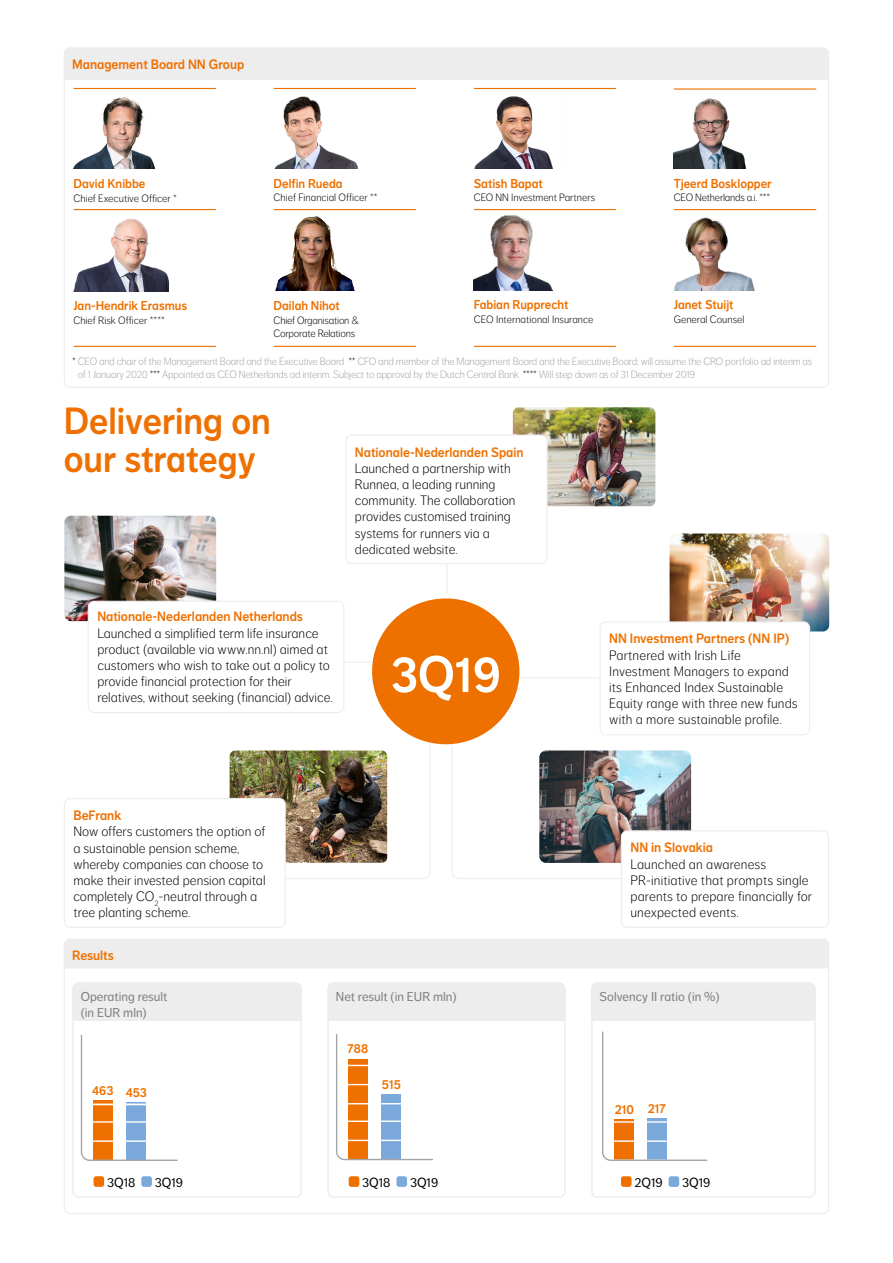
<style>
.page{position:relative;width:893px;height:1263px;background:#fff}
.page>*{position:absolute;margin:0;border:0;box-sizing:border-box;transform-origin:0 0}
.t1{font:51px "NN Dagny Display";color:#fff}
.t2{font:37.5px/37.5px "NN Dagny Display";color:#ee7100}
.t3{font:300 13.5px/16.2px "NN Dagny Text";color:#000}
.t4{font:13.5px "NN Dagny Display";color:#ee7100}
.t5{font:13.2px "NN Dagny Text";color:#000}
.t6{font:13.2px "NN Dagny Display";color:#ee7100}
.t7{font:12.75px "NN Dagny Display";color:#ee7100}
.t8{font:12.75px "NN Dagny Text";color:#7f7f7f}
.t9{font:300 10.5px/12.6px "NN Dagny Text";letter-spacing:-.025em;color:#a6a5a5}
.t10{font:300 10.5px "NN Dagny Text";color:#000}
.t11{font:300 10.5px/13.5px "NN Dagny Text";letter-spacing:-.02em;color:#000}
.s1{color:#000}
</style>
<div class="page">
<img style="left:622px;top:750px;width:69px;height:82px">
<img style="left:64px;top:516px;width:152px;height:105px">
<img style="left:670px;top:533px;width:159px;height:98px">
<img style="left:230px;top:750px;width:45px;height:48px">
<img style="left:513px;top:407px;width:142px;height:99px">
<hr style="left:446px;top:532px;width:2px;height:63px;background:#eeedee">
<svg style="left:344px;top:661px;width:34px;height:39px"></svg>
<svg style="left:517px;top:653px;width:83px;height:26px"></svg>
<svg style="left:451px;top:732px;width:171px;height:147px"></svg>
<img style="left:275px;top:712px;width:156px;height:167px">
<div style="left:591px;top:982px;width:225px;height:216px;border:2px solid #eeedee;border-radius:6px"></div>
<div style="left:591px;top:982px;width:225px;height:40px;background:#eeedee"></div>
<div style="left:72px;top:982px;width:230px;height:216px;border:2px solid #eeedee;border-radius:6px"></div>
<div style="left:72px;top:982px;width:230px;height:40px;background:#eeedee"></div>
<div style="left:327px;top:982px;width:239px;height:216px;border:2px solid #eeedee;border-radius:6px"></div>
<div style="left:327px;top:982px;width:239px;height:40px;background:#eeedee"></div>
<div style="left:66px;top:47px;width:761px;height:33px;background:#eeedee"></div>
<div style="left:64px;top:939px;width:765px;height:30px;background:#eeedee"></div>
<div style="left:94px;top:1176px;width:10px;height:11px;background:#ee7100;border-radius:3px"></div>
<div style="left:141px;top:1176px;width:11px;height:11px;background:#7ca9db;border-radius:3px"></div>
<div style="left:349px;top:1176px;width:10px;height:11px;background:#ee7100;border-radius:3px"></div>
<div style="left:396px;top:1176px;width:11px;height:11px;background:#7ca9db;border-radius:3px"></div>
<div style="left:621px;top:1176px;width:11px;height:11px;background:#ee7100;border-radius:3px"></div>
<div style="left:669px;top:1176px;width:10px;height:11px;background:#7ca9db;border-radius:3px"></div>
<svg style="left:80px;top:1034px;width:98px;height:127px"></svg>
<svg style="left:336px;top:1034px;width:97px;height:127px"></svg>
<hr style="left:84px;top:1140px;width:64px;height:2px;background:#fff">
<hr style="left:339px;top:1140px;width:64px;height:1px;background:#fff">
<hr style="left:84px;top:1121px;width:64px;height:2px;background:#fff">
<hr style="left:84px;top:1084px;width:64px;height:2px;background:#fff">
<hr style="left:84px;top:1065px;width:64px;height:2px;background:#fff">
<hr style="left:339px;top:1120px;width:64px;height:2px;background:#fff">
<hr style="left:84px;top:1104px;width:64px;height:1px;background:#fff">
<hr style="left:339px;top:1103px;width:64px;height:1px;background:#fff">
<hr style="left:339px;top:1084px;width:64px;height:1px;background:#fff">
<hr style="left:339px;top:1065px;width:64px;height:1px;background:#fff">
<hr style="left:339px;top:1045px;width:64px;height:2px;background:#fff">
<div style="left:372px;top:598px;width:147px;height:146px;background:#ee7100;border-radius:50%"></div>
<svg style="left:602px;top:1031px;width:106px;height:130px"></svg>
<hr style="left:74px;top:88px;width:141px;height:1px;background:#ee7100">
<hr style="left:74px;top:209px;width:141px;height:1px;background:#ee7100">
<hr style="left:74px;top:346px;width:141px;height:1px;background:#ee7100">
<img style="left:73px;top:218px;width:95px;height:74px">
<img style="left:73px;top:97px;width:83px;height:72px">
<img style="left:275px;top:89px;width:83px;height:79px">
<hr style="left:274px;top:209px;width:142px;height:1px;background:#ee7100">
<hr style="left:274px;top:346px;width:142px;height:1px;background:#ee7100">
<hr style="left:274px;top:88px;width:142px;height:1px;background:#ee7100">
<img style="left:275px;top:210px;width:85px;height:80px">
<hr style="left:474px;top:209px;width:142px;height:1px;background:#ee7100">
<hr style="left:474px;top:346px;width:142px;height:1px;background:#ee7100">
<hr style="left:474px;top:88px;width:142px;height:1px;background:#ee7100">
<img style="left:474px;top:215px;width:78px;height:75px">
<img style="left:474px;top:89px;width:90px;height:79px">
<hr style="left:674px;top:209px;width:142px;height:1px;background:#ee7100">
<hr style="left:674px;top:346px;width:142px;height:1px;background:#ee7100">
<hr style="left:674px;top:88px;width:142px;height:2px;background:#ee7100">
<img style="left:674px;top:217px;width:81px;height:73px">
<img style="left:674px;top:98px;width:72px;height:70px">
<div style="left:88px;top:601px;width:256px;height:111px;background:#fff;border-radius:6px"></div>
<div style="left:88px;top:601px;width:256px;height:112px;border:1px solid #eeedee;border-radius:6px"></div>
<div style="left:64px;top:798px;width:221px;height:129px;background:#fff;border-radius:6px"></div>
<div style="left:64px;top:798px;width:222px;height:130px;border:1px solid #eeedee;border-radius:6px"></div>
<div style="left:346px;top:435px;width:201px;height:129px;background:#fff;border-radius:6px"></div>
<div style="left:345px;top:434px;width:203px;height:130px;border:1px solid #eeedee;border-radius:6px"></div>
<div style="left:621px;top:830px;width:208px;height:98px;border:1px solid #eeedee;border-radius:6px"></div>
<div style="left:600px;top:622px;width:209px;height:113px;background:#fff;border-radius:6px"></div>
<div style="left:600px;top:621px;width:210px;height:114px;border:1px solid #eeedee;border-radius:6px"></div>
<p class="t4" style="left:72px;top:57px;width:173px">Management Board NN Group</p>
<p class="t7" style="left:73px;top:176px;width:73px">David Knibbe</p>
<p class="t10" style="left:73px;top:192px;width:105px">Chief Executive Officer *</p>
<p class="t7" style="left:73px;top:298px;width:115px">Jan-Hendrik Erasmus</p>
<p class="t10" style="left:73px;top:314px;width:93px">Chief Risk Officer ****</p>
<p class="t7" style="left:274px;top:176px;width:71px">Delfin Rueda</p>
<p class="t10" style="left:274px;top:191px;width:106px">Chief Financial Officer **</p>
<p class="t7" style="left:274px;top:298px;width:68px">Dailah Nihot</p>
<p class="t11" style="left:274px;top:313px;width:87px">Chief Organisation &amp;<br>Corporate Relations</p>
<p class="t7" style="left:474px;top:176px;width:71px">Satish Bapat</p>
<p class="t10" style="left:474px;top:191px;width:123px">CEO NN Investment Partners</p>
<p class="t7" style="left:474px;top:297px;width:96px">Fabian Rupprecht</p>
<p class="t10" style="left:474px;top:313px;width:121px">CEO International Insurance</p>
<p class="t7" style="left:674px;top:176px;width:99px">Tjeerd Bosklopper</p>
<p class="t11" style="left:674px;top:191px;width:98px">CEO Netherlands a.i. ***</p>
<p class="t7" style="left:674px;top:297px;width:61px">Janet Stuijt</p>
<p class="t10" style="left:674px;top:313px;width:72px">General Counsel</p>
<p class="t9" style="left:78px;top:355px;width:736px;text-indent:-6px"><span class="s1">*</span> CEO and chair of the Management Board and the Executive Board <span class="s1">**</span> CFO and member of the Management Board and the Executive Board; will assume the CRO portfolio ad interim as of 1 January 2020 <span class="s1">***</span> Appointed as CEO Netherlands ad interim. Subject to approval by the Dutch Central Bank. <span class="s1">****</span> Will step down as of 31 December 2019</p>
<h2 class="t2" style="left:64px;top:403px;width:209px">Delivering on our strategy</h2>
<p class="t4" style="left:97px;top:609px;width:207px">Nationale-Nederlanden Netherlands</p>
<p class="t3" style="left:97px;top:625px;width:237px">Launched a simplified term life insurance product (available via www.nn.nl) aimed at customers who wish to take out a policy to provide financial protection for their relatives, without seeking (financial) advice.</p>
<p class="t4" style="left:355px;top:444px;width:170px">Nationale-Nederlanden Spain</p>
<p class="t3" style="left:355px;top:460px;width:162px">Launched a partnership with<br>Runnea, a leading running community. The collaboration provides customised training systems for runners via a dedicated website.</p>
<h1 class="t1" style="left:390px;top:644px;width:112px">3Q19</h1>
<p class="t4" style="left:73px;top:807px;width:49px">BeFrank</p>
<p class="t3" style="left:73px;top:824px;width:194px">Now offers customers the option of a sustainable pension scheme, whereby companies can choose to make their invested pension capital completely CO<sub>2</sub>-neutral through a tree planting scheme.</p>
<p class="t4" style="left:72px;top:948px;width:43px">Results</p>
<p class="t4" style="left:609px;top:631px;width:182px">NN Investment Partners (NN IP)</p>
<p class="t3" style="left:609px;top:647px;width:190px">Partnered with Irish Life<br>Investment Managers to expand its Enhanced Index Sustainable<br>Equity range with three new funds with a more sustainable profile.</p>
<p class="t4" style="left:630px;top:840px;width:84px">NN in Slovakia</p>
<p class="t3" style="left:630px;top:856px;width:183px">Launched an awareness<br>PR-initiative that prompts single parents to prepare financially for unexpected events.</p>
<p class="t8" style="left:81px;top:990px;width:88px">Operating result</p>
<p class="t8" style="left:600px;top:990px;width:121px">Solvency II ratio (in %)</p>
<p class="t8" style="left:81px;top:1005px;width:67px">(in EUR mln)</p>
<p class="t8" style="left:336px;top:990px;width:122px">Net result (in EUR mln)</p>
<p class="t6" style="left:92px;top:1083px;width:23px">463</p>
<p class="t6" style="left:126px;top:1084px;width:23px">453</p>
<p class="t6" style="left:348px;top:1041px;width:22px">788</p>
<p class="t6" style="left:382px;top:1076px;width:20px">515</p>
<p class="t6" style="left:615px;top:1101px;width:53px">210 217</p>
<p class="t5" style="left:107px;top:1175px;width:30px">3Q18</p>
<p class="t5" style="left:155px;top:1175px;width:30px">3Q19</p>
<p class="t5" style="left:362px;top:1175px;width:30px">3Q18</p>
<p class="t5" style="left:410px;top:1175px;width:30px">3Q19</p>
<p class="t5" style="left:634px;top:1175px;width:30px">2Q19</p>
<p class="t5" style="left:682px;top:1175px;width:30px">3Q19</p>
</div>
